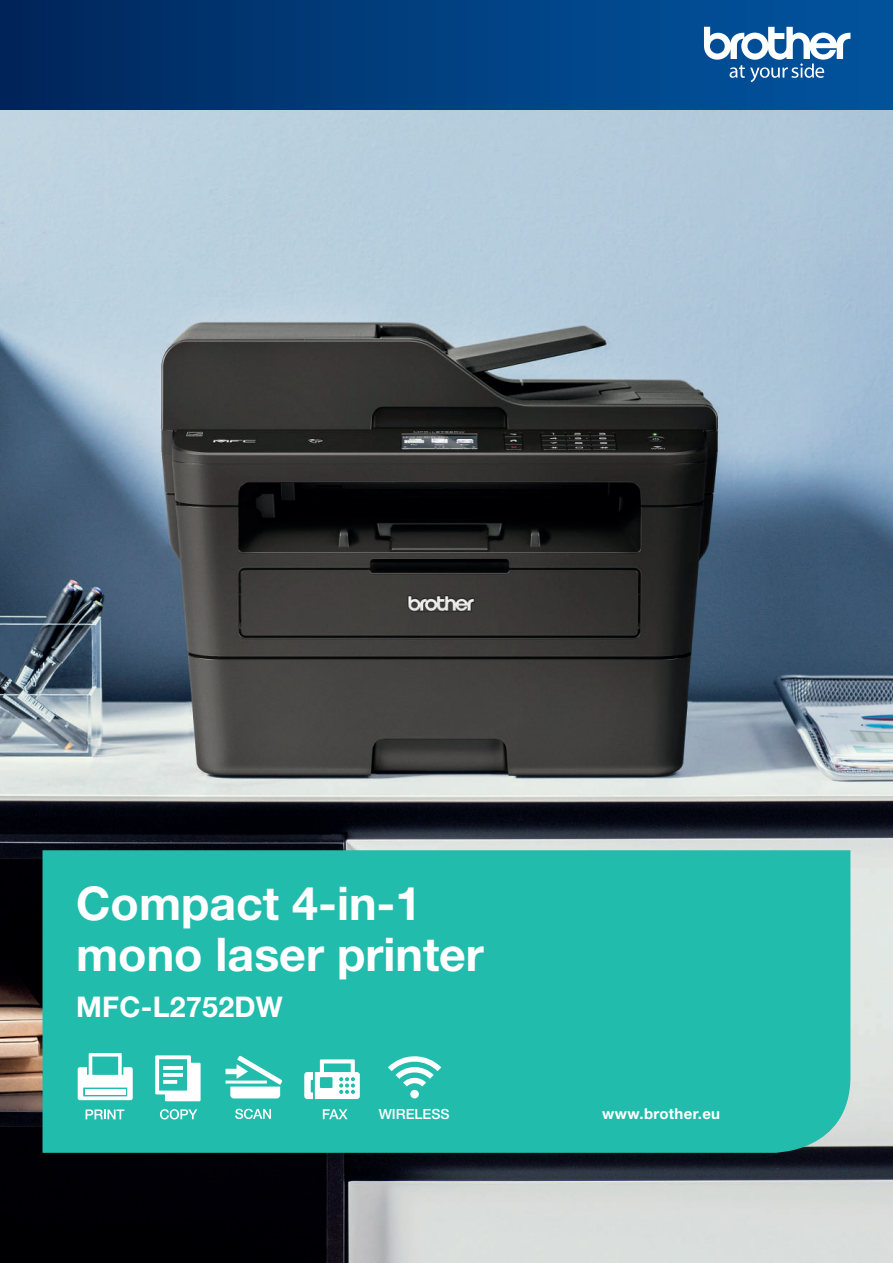
<style>
.page{position:relative;width:893px;height:1263px;background:#fff}
.page>*{position:absolute;margin:0;border:0;box-sizing:border-box;transform-origin:0 0}
.t1{font:700 46.5px/51px "Helvetica Neue LTW1 G";color:#fff}
.t2{font:700 28.5px "Helvetica Neue LTW1 G";letter-spacing:.01em;color:#fff}
.t3{font:700 15px "Helvetica Neue LTW1 G";letter-spacing:.02em;color:#fff}
.t4{font:500 14.1px "Helvetica Neue LTW1 G";color:#fff}
</style>
<div class="page">
<img style="left:0;top:110px;width:893px;height:1153px">
<div style="left:0;top:0;width:893px;height:110px;background:linear-gradient(to right,#00275c,#0256a2)"></div>
<svg style="left:704px;top:27px;width:146px;height:55px"></svg>
<div style="left:43px;top:850px;width:807px;height:303px;background:#22bcac"></div>
<svg style="left:235px;top:1109px;width:36px;height:10px"></svg>
<svg style="left:226px;top:1055px;width:56px;height:43px"></svg>
<svg style="left:86px;top:1109px;width:38px;height:10px"></svg>
<svg style="left:78px;top:1053px;width:55px;height:47px"></svg>
<div style="left:85px;top:1089px;width:41px;height:6px;background:#fff"></div>
<svg style="left:160px;top:1109px;width:37px;height:10px"></svg>
<svg style="left:155px;top:1055px;width:46px;height:46px"></svg>
<svg style="left:304px;top:1059px;width:56px;height:40px"></svg>
<svg style="left:323px;top:1109px;width:25px;height:10px"></svg>
<svg style="left:388px;top:1056px;width:53px;height:42px"></svg>
<p class="t1" style="left:76px;top:877px;width:409px">Compact 4-in-1 mono laser printer</p>
<p class="t2" style="left:76px;top:989px;width:208px">MFC-L2752DW</p>
<p class="t4" style="left:379px;top:1105px;width:72px">WIRELESS</p>
<p class="t3" style="left:602px;top:1105px;width:120px">www.brother.eu</p>
</div>
